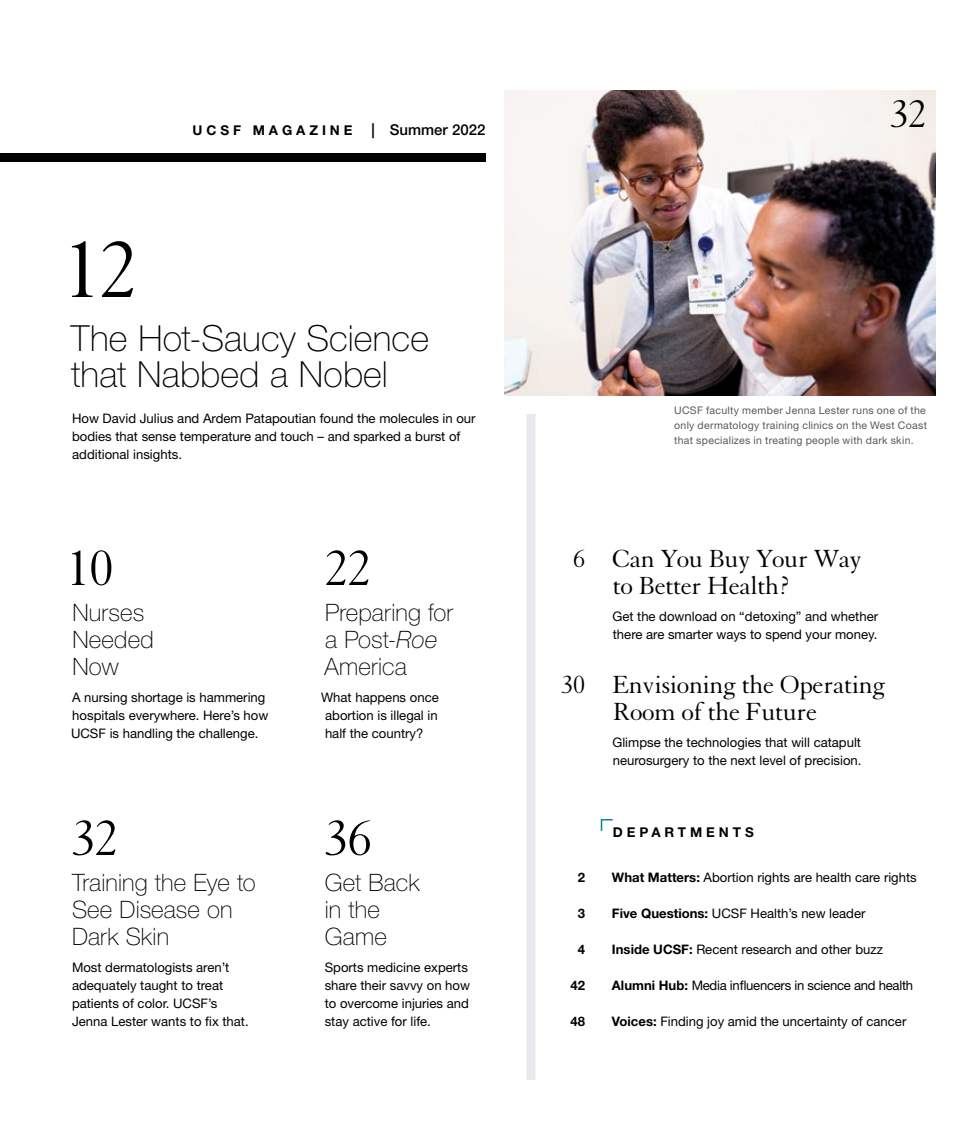
<style>
.page{position:relative;width:972px;height:1134px;background:#fff}
.page>*{position:absolute;margin:0;border:0;box-sizing:border-box;transform-origin:0 0}
.t1{font:87px "Granjon LT Std";color:#000}
.t2{font:54px "Granjon LT Std";letter-spacing:-.02em;color:#000}
.t3{font:42px "Granjon LT Std";color:#000}
.t4{font:100 36px/36px "Helvetica Neue LT Std";letter-spacing:.005em;color:#000}
.t5{font:27px/27px "Granjon LT Std";letter-spacing:-.01em;color:#000}
.t6{font:100 24px/27px "Helvetica Neue LT Std";letter-spacing:.005em;color:#000}
.t7{font:500 15px "Helvetica Neue LT Std";color:#000}
.t8{font:700 13.5px "Helvetica Neue LT Std";letter-spacing:.29em;color:#000}
.t9{font:13.2px/18px "Helvetica Neue LT Std";color:#000}
.t10{font:13.2px "Helvetica Neue LT Std";letter-spacing:-.02em;color:#000}
.t11{font:700 13.2px "Helvetica Neue LT Std";color:#000}
.t12{font:10.5px/15px "Helvetica Neue LT Std";letter-spacing:.025em;color:#58595b;text-align:justify}
.s1{font-style:italic}
.s2{font-weight:700}
</style>
<div class="page">
<div style="left:0;top:153px;width:486px;height:9px;background:#000"></div>
<img style="left:504px;top:90px;width:432px;height:306px">
<div style="left:526px;top:414px;width:10px;height:666px;background:#e7e9ec"></div>
<svg style="left:600px;top:819px;width:13px;height:12px"></svg>
<p class="t8" style="left:193px;top:122px;width:161px">UCSF MAGAZINE</p>
<p class="t7" style="left:372px;top:121px;width:115px">| Summer 2022</p>
<p class="t1" style="left:63px;top:224px;width:77px">12</p>
<p class="t4" style="left:71px;top:320px;width:360px">The Hot-Saucy Science that Nabbed a Nobel</p>
<p class="t9" style="left:72px;top:409px;width:405px">How David Julius and Ardem Patapoutian found the molecules in our bodies that sense temperature and touch – and sparked a burst of additional insights.</p>
<p class="t2" style="left:66px;top:539px;width:48px">10</p>
<p class="t6" style="left:72px;top:599px;width:83px">Nurses<br>Needed<br>Now</p>
<p class="t9" style="left:71px;top:688px;width:199px">A nursing shortage is hammering hospitals everywhere. Here’s how<br>UCSF is handling the challenge.</p>
<p class="t2" style="left:72px;top:809px;width:48px">32</p>
<p class="t6" style="left:72px;top:869px;width:185px">Training the Eye to<br>See Disease on<br>Dark Skin</p>
<p class="t9" style="left:72px;top:958px;width:178px">Most dermatologists aren’t adequately taught to treat patients of color. UCSF’s<br>Jenna Lester wants to fix that.</p>
<p class="t2" style="left:325px;top:539px;width:48px">22</p>
<p class="t6" style="left:325px;top:599px;width:130px">Preparing for a Post-<span class="s1">Roe<br></span>America</p>
<p class="t9" style="left:321px;top:688px;width:119px;text-align:justify">What happens once abortion is illegal in half the country?</p>
<p class="t2" style="left:325px;top:809px;width:48px">36</p>
<p class="t6" style="left:325px;top:869px;width:96px">Get Back in the<br>Game</p>
<p class="t9" style="left:325px;top:958px;width:147px">Sports medicine experts share their savvy on how to overcome injuries and stay active for life.</p>
<p class="t3" style="left:891px;top:92px;width:38px">32</p>
<p class="t12" style="left:674px;top:403px;width:254px">UCSF faculty member Jenna Lester runs one of the only dermatology training clinics on the West Coast that specializes in treating people with dark skin.</p>
<p class="t5" style="left:613px;top:546px;width:251px;text-indent:-40px">6 Can You Buy Your Way to Better Health?</p>
<p class="t9" style="left:612px;top:607px;width:267px">Get the download on “detoxing” and whether there are smarter ways to spend your money.</p>
<p class="t5" style="left:613px;top:672px;width:274px;text-indent:-51px">30 Envisioning the Operating<br>Room of the Future</p>
<p class="t9" style="left:612px;top:733px;width:251px">Glimpse the technologies that will catapult neurosurgery to the next level of precision.</p>
<h2 class="t8" style="left:613px;top:824px;width:142px">DEPARTMENTS</h2>
<p class="t11" style="left:578px;top:869px;width:9px">2</p>
<p class="t9" style="left:612px;top:868px;width:306px"><span class="s2">What Matters:</span> Abortion rights are health care rights</p>
<p class="t11" style="left:578px;top:905px;width:9px">3</p>
<p class="t9" style="left:612px;top:904px;width:255px"><span class="s2">Five Questions:</span> UCSF Health’s new leader</p>
<p class="t11" style="left:578px;top:941px;width:9px">4</p>
<p class="t9" style="left:612px;top:940px;width:273px"><span class="s2">Inside UCSF:</span> Recent research and other buzz</p>
<p class="t11" style="left:570px;top:977px;width:16px">42</p>
<p class="t10" style="left:612px;top:977px;width:303px"><span class="s2">Alumni Hub:</span> Media influencers in science and health</p>
<p class="t11" style="left:570px;top:1013px;width:16px">48</p>
<p class="t9" style="left:612px;top:1012px;width:296px"><span class="s2">Voices:</span> Finding joy amid the uncertainty of cancer</p>
</div>
